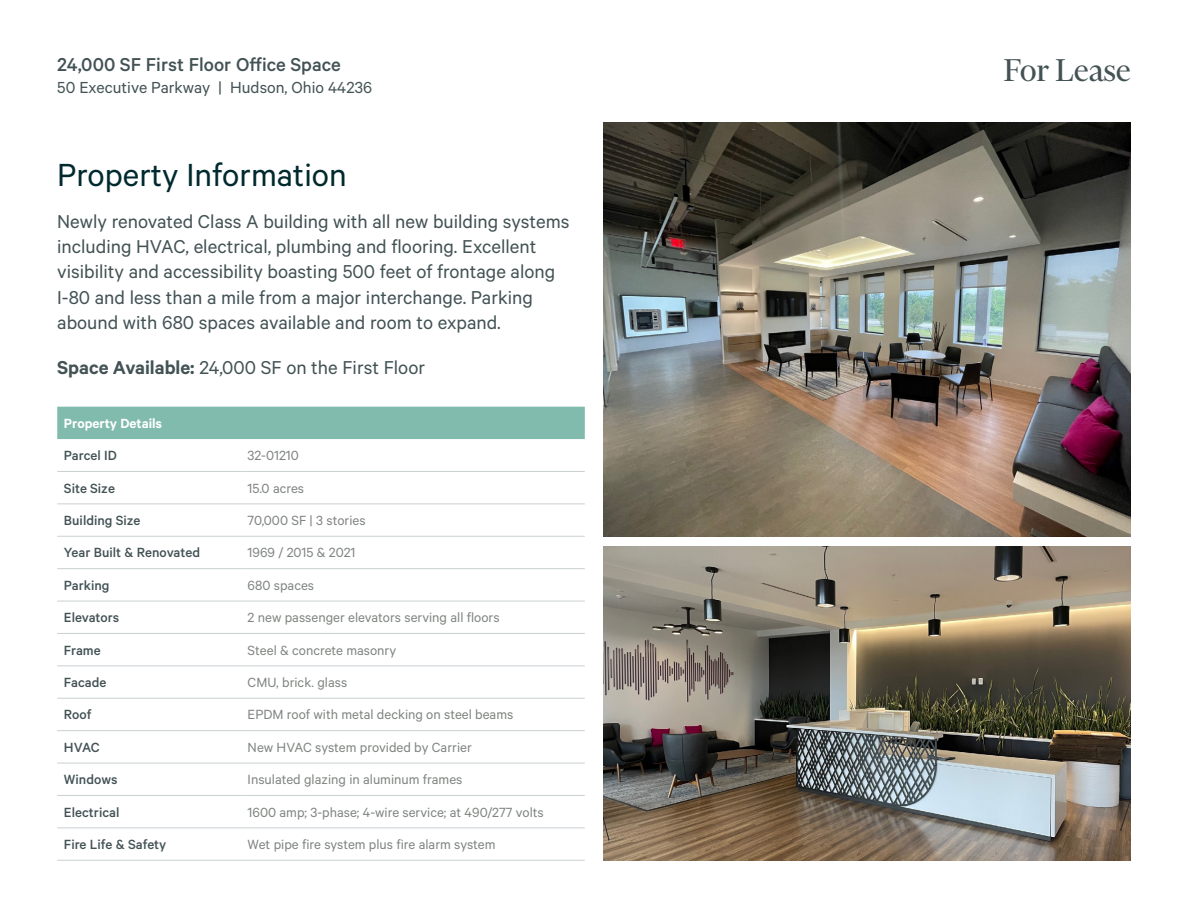
<style>
.page{position:relative;width:1188px;height:918px;background:#fff}
.page>*{position:absolute;margin:0;border:0;box-sizing:border-box;transform-origin:0 0}
.t1{font:36px "Calibre";color:#002a2e}
.t2{font:36px "Financier Display";color:#435254}
.t3{font:21px/25.2px "Calibre";color:#435254}
.t4{font:500 21px "Calibre";color:#435254}
.t5{font:18px "Calibre";color:#435254}
.t6{font:15px "Calibre";color:#808581}
.t7{font:500 15px "Calibre";color:#435254}
.t8{font:600 15px "Calibre";color:#fff}
.s1{font-weight:600}
</style>
<div class="page">
<img style="left:603px;top:122px;width:528px;height:415px">
<img style="left:603px;top:546px;width:528px;height:315px">
<div style="left:57px;top:407px;width:528px;height:32px;background:#80bbad"></div>
<hr style="left:57px;top:471px;width:184px;height:1px;background:#cad1d3">
<hr style="left:241px;top:471px;width:344px;height:1px;background:#cad1d3">
<hr style="left:57px;top:503px;width:184px;height:1px;background:#cad1d3">
<hr style="left:241px;top:503px;width:344px;height:1px;background:#cad1d3">
<hr style="left:57px;top:536px;width:184px;height:1px;background:#cad1d3">
<hr style="left:241px;top:536px;width:344px;height:1px;background:#cad1d3">
<hr style="left:57px;top:568px;width:184px;height:1px;background:#cad1d3">
<hr style="left:241px;top:568px;width:344px;height:1px;background:#cad1d3">
<hr style="left:57px;top:601px;width:184px;height:1px;background:#cad1d3">
<hr style="left:241px;top:601px;width:344px;height:1px;background:#cad1d3">
<hr style="left:57px;top:633px;width:184px;height:1px;background:#cad1d3">
<hr style="left:241px;top:633px;width:344px;height:1px;background:#cad1d3">
<hr style="left:57px;top:665px;width:184px;height:1px;background:#cad1d3">
<hr style="left:241px;top:665px;width:344px;height:1px;background:#cad1d3">
<hr style="left:57px;top:698px;width:184px;height:1px;background:#cad1d3">
<hr style="left:241px;top:698px;width:344px;height:1px;background:#cad1d3">
<hr style="left:57px;top:730px;width:184px;height:1px;background:#cad1d3">
<hr style="left:241px;top:730px;width:344px;height:1px;background:#cad1d3">
<hr style="left:57px;top:763px;width:184px;height:1px;background:#cad1d3">
<hr style="left:241px;top:763px;width:344px;height:1px;background:#cad1d3">
<hr style="left:57px;top:795px;width:184px;height:1px;background:#cad1d3">
<hr style="left:241px;top:795px;width:344px;height:1px;background:#cad1d3">
<hr style="left:57px;top:827px;width:184px;height:1px;background:#cad1d3">
<hr style="left:241px;top:827px;width:344px;height:1px;background:#cad1d3">
<hr style="left:57px;top:860px;width:184px;height:1px;background:#cad1d3">
<hr style="left:241px;top:860px;width:344px;height:1px;background:#cad1d3">
<h2 class="t4" style="left:57px;top:52px;width:285px">24,000 SF First Floor Office Space</h2>
<p class="t5" style="left:57px;top:77px;width:316px">50 Executive Parkway | Hudson, Ohio 44236</p>
<h1 class="t1" style="left:57px;top:154px;width:291px">Property Information</h1>
<p class="t3" style="left:57px;top:208px;width:514px">Newly renovated Class A building with all new building systems including HVAC, electrical, plumbing and flooring. Excellent visibility and accessibility boasting 500 feet of frontage along I-80 and less than a mile from a major interchange. Parking abound with 680 spaces available and room to expand.</p>
<h2 class="t3" style="left:57px;top:354px;width:369px"><span class="s1">Space Available:</span> 24,000 SF on the First Floor</h2>
<p class="t8" style="left:64px;top:414px;width:100px">Property Details</p>
<p class="t7" style="left:64px;top:447px;width:54px">Parcel ID</p>
<p class="t6" style="left:248px;top:447px;width:53px">32-01210</p>
<p class="t7" style="left:64px;top:479px;width:52px">Site Size</p>
<p class="t6" style="left:248px;top:479px;width:58px">15.0 acres</p>
<p class="t7" style="left:64px;top:512px;width:78px">Building Size</p>
<p class="t6" style="left:248px;top:512px;width:119px">70,000 SF | 3 stories</p>
<p class="t7" style="left:64px;top:544px;width:138px">Year Built &amp; Renovated</p>
<p class="t6" style="left:248px;top:544px;width:109px">1969 / 2015 &amp; 2021</p>
<p class="t7" style="left:64px;top:576px;width:47px">Parking</p>
<p class="t6" style="left:248px;top:576px;width:68px">680 spaces</p>
<p class="t7" style="left:64px;top:609px;width:57px">Elevators</p>
<p class="t6" style="left:248px;top:609px;width:253px">2 new passenger elevators serving all floors</p>
<p class="t7" style="left:64px;top:641px;width:38px">Frame</p>
<p class="t6" style="left:248px;top:641px;width:150px">Steel &amp; concrete masonry</p>
<p class="t7" style="left:64px;top:674px;width:44px">Facade</p>
<p class="t6" style="left:248px;top:674px;width:101px">CMU, brick. glass</p>
<p class="t7" style="left:64px;top:706px;width:29px">Roof</p>
<p class="t6" style="left:248px;top:706px;width:267px">EPDM roof with metal decking on steel beams</p>
<p class="t7" style="left:64px;top:738px;width:37px">HVAC</p>
<p class="t6" style="left:248px;top:738px;width:226px">New HVAC system provided by Carrier</p>
<p class="t7" style="left:64px;top:771px;width:55px">Windows</p>
<p class="t6" style="left:248px;top:771px;width:216px">Insulated glazing in aluminum frames</p>
<p class="t7" style="left:64px;top:803px;width:57px">Electrical</p>
<p class="t6" style="left:248px;top:803px;width:298px">1600 amp; 3-phase; 4-wire service; at 490/277 volts</p>
<p class="t7" style="left:64px;top:836px;width:104px">Fire Life &amp; Safety</p>
<p class="t6" style="left:248px;top:836px;width:249px">Wet pipe fire system plus fire alarm system</p>
<h1 class="t2" style="left:1004px;top:51px;width:129px">For Lease</h1>
</div>
